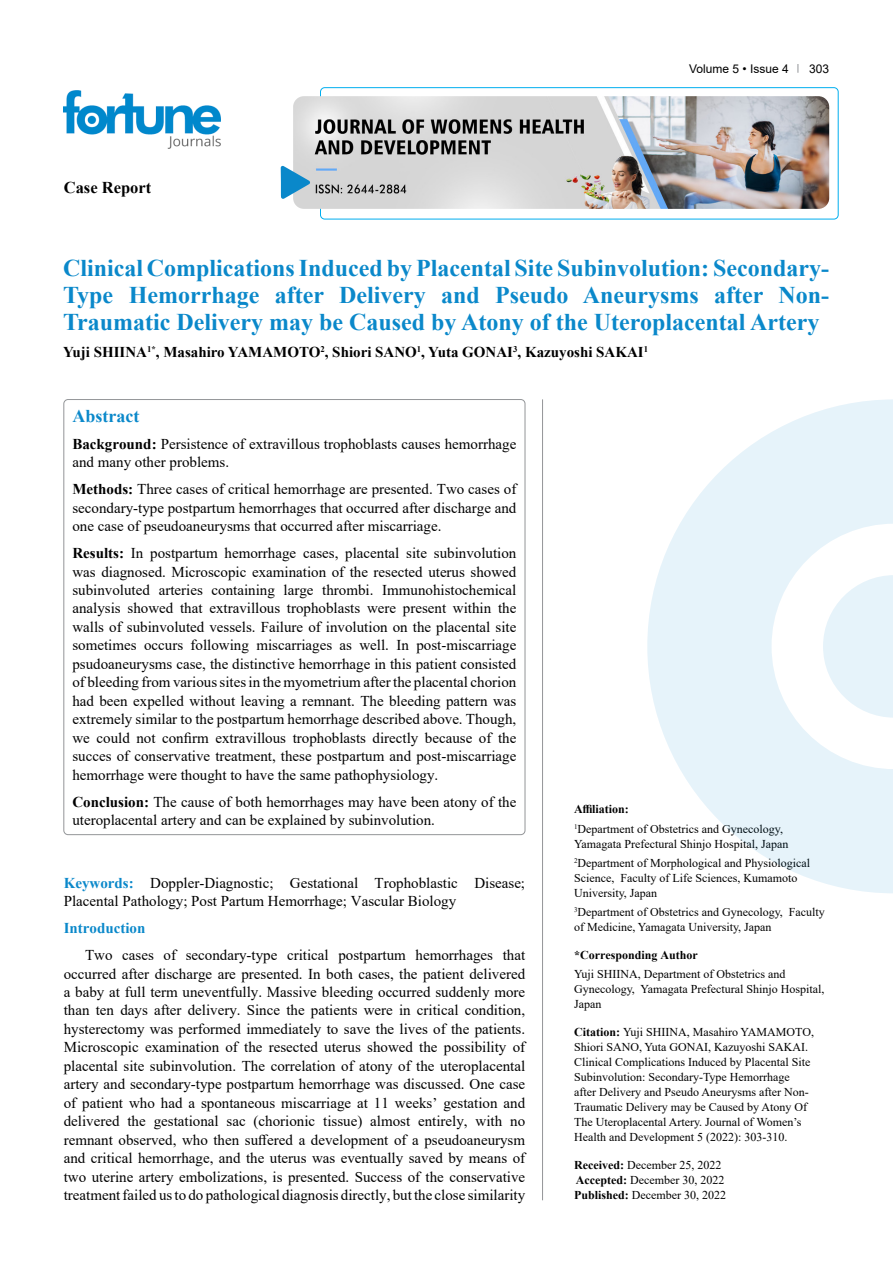
<style>
.page{position:relative;width:893px;height:1263px;background:#fff}
.page>*{position:absolute;margin:0;border:0;box-sizing:border-box;transform-origin:0 0}
.t1{font:700 24px/27px "Times New Roman";color:#0a88ca;text-align:justify}
.t2{font:700 18px "Times New Roman";color:#0a88ca}
.t3{font:700 16.5px "Times New Roman";color:#000}
.t4{font:15px/18.5px "Times New Roman";color:#000}
.t5{font:700 15px "Times New Roman";color:#000}
.t6{font:700 15px "Times New Roman";color:#0a88ca}
.t7{font:12px/15px "Times New Roman";color:#000}
.t8{font:700 12px "Times New Roman";color:#000}
.t9{font:12px "Arial";color:#000}
.s1{font-weight:700}
.s2{font-weight:700;color:#0a88ca}
.s3{font-style:inherit}
</style>
<div class="page">
<div style="left:320px;top:87px;width:518px;height:132px;border:1px solid #00aeef;border-radius:4px"></div>
<img style="left:64px;top:90px;width:157px;height:59px">
<img style="left:293px;top:96px;width:536px;height:113px">
<svg style="left:281px;top:166px;width:29px;height:33px"></svg>
<hr style="left:542px;top:399px;width:1px;height:801px;background:#939598">
<svg style="left:647px;top:399px;width:246px;height:494px;fill:#e6f3fa"></svg>
<svg style="left:823px;top:575px;width:70px;height:143px"></svg>
<p class="t3" style="left:64px;top:175px;width:89px">Case Report</p>
<p class="t9" style="left:689px;top:60px;width:101px">Volume 5 • Issue 4</p>
<p class="t9" style="left:809px;top:60px;width:22px">303</p>
<h1 class="t1" style="left:63px;top:254px;width:768px">Clinical Complications Induced by Placental Site Subinvolution: Secondary-Type Hemorrhage after Delivery and Pseudo Aneurysms after Non-Traumatic Delivery may be Caused by Atony of the Uteroplacental Artery</h1>
<p class="t5" style="left:63px;top:341px;width:587px">Yuji SHIINA<sup>1*</sup>, Masahiro YAMAMOTO<sup>2</sup>, Shiori SANO<sup>1</sup>, Yuta GONAI<sup>3</sup>, Kazuyoshi SAKAI<sup>1</sup></p>
<p class="t2" style="left:72px;top:403px;width:68px">Abstract</p>
<p class="t4" style="left:72px;top:434px;width:445px"><span class="s1">Background:</span> Persistence of extravillous trophoblasts causes hemorrhage and many other problems.</p>
<p class="t4" style="left:72px;top:479px;width:445px;text-align:justify"><span class="s1">Methods:</span> Three cases of critical hemorrhage are presented. Two cases of secondary-type postpartum hemorrhages that occurred after discharge and one case of pseudoaneurysms that occurred after miscarriage.</p>
<p class="t4" style="left:72px;top:543px;width:445px;text-align:justify"><span class="s1">Results:</span> In postpartum hemorrhage cases, placental site subinvolution was diagnosed. Microscopic examination of the resected uterus showed subinvoluted arteries containing large thrombi. Immunohistochemical analysis showed that extravillous trophoblasts were present within the walls of subinvoluted vessels. Failure of involution on the placental site sometimes occurs following miscarriages as well. In post-miscarriage psudoaneurysms case, the distinctive hemorrhage in this patient consisted of bleeding from various sites in the myometrium after the placental chorion had been expelled without leaving a remnant. The bleeding pattern was extremely similar to the postpartum hemorrhage described above. Though, we could not confirm extravillous trophoblasts directly because of the succes of conservative treatment, these postpartum and post-miscarriage hemorrhage were thought to have the same pathophysiology.</p>
<p class="t4" style="left:72px;top:792px;width:445px"><span class="s1">Conclusion:</span> The cause of both hemorrhages may have been atony of the uteroplacental artery and can be explained by subinvolution.</p>
<p class="t4" style="left:64px;top:873px;width:463px"><span class="s2">Keywords:</span> Doppler-Diagnostic; Gestational Trophoblastic Disease;<br>Placental Pathology; Post Partum Hemorrhage; Vascular Biology</p>
<p class="t6" style="left:64px;top:917px;width:83px">Introduction</p>
<p class="t4" style="left:64px;top:945px;width:463px;text-align:justify;text-indent:21px">Two cases of secondary-type critical postpartum hemorrhages that occurred after discharge are presented. In both cases, the patient delivered a baby at full term uneventfully. Massive bleeding occurred suddenly more than ten days after delivery. Since the patients were in critical condition, hysterectomy was performed immediately to save the lives of the patients.<br>Microscopic examination of the resected uterus showed the possibility of placental site subinvolution. The correlation of atony of the uteroplacental artery and secondary-type postpartum hemorrhage was discussed. One case of patient who had a spontaneous miscarriage at 11 weeks’ gestation and delivered the gestational sac (chorionic tissue) almost entirely, with no remnant observed, who then suffered a development of a pseudoaneurysm and critical hemorrhage, and the uterus was eventually saved by means of two uterine artery embolizations, is presented. Success of the conservative treatment failed us to do pathological diagnosis directly, but the close similarity</p>
<p class="t7" style="left:574px;top:799px;width:210px;line-height:19.2px"><span class="s1">Affiliation:<br></span><sup>1</sup>Department of Obstetrics and Gynecology,</p>
<p class="t7" style="left:574px;top:833px;width:238px;line-height:19.2px">Yamagata Prefectural Shinjo Hospital, Japan<br><sup>2</sup>Department of Morphological and Physiological</p>
<p class="t7" style="left:574px;top:870px;width:225px">Science, Faculty of Life Sciences, Kumamoto<br>University, Japan</p>
<p class="t7" style="left:574px;top:904px;width:252px"><sup>3</sup>Department of Obstetrics and Gynecology, Faculty of Medicine, Yamagata University, Japan</p>
<p class="t8" style="left:574px;top:946px;width:125px">*Corresponding Author</p>
<p class="t7" style="left:574px;top:966px;width:252px">Yuji SHIINA, Department of Obstetrics and<br>Gynecology, Yamagata Prefectural Shinjo Hospital,<br>Japan</p>
<p class="t7" style="left:574px;top:1024px;width:241px"><span class="s1">Citation:</span> Yuji SHIINA, Masahiro YAMAMOTO, Shiori SANO, Yuta GONAI, Kazuyoshi SAKAI.<br>Clinical Complications Induced by Placental Site Subinvolution: Secondary-Type Hemorrhage after Delivery and Pseudo Aneurysms after Non-Traumatic Delivery may be Caused by Atony Of The Uteroplacental Artery. Journal of Women’s Health and Development 5 (2022): 303-310.</p>
<p class="t7" style="left:574px;top:1157px;width:153px"><span class="s1">Received:</span> December 25, 2022<br><span class="s1">Accepted:</span> December <span class="s3">30</span>, 2022<br><span class="s1">Published:</span> December 30, 2022</p>
</div>
